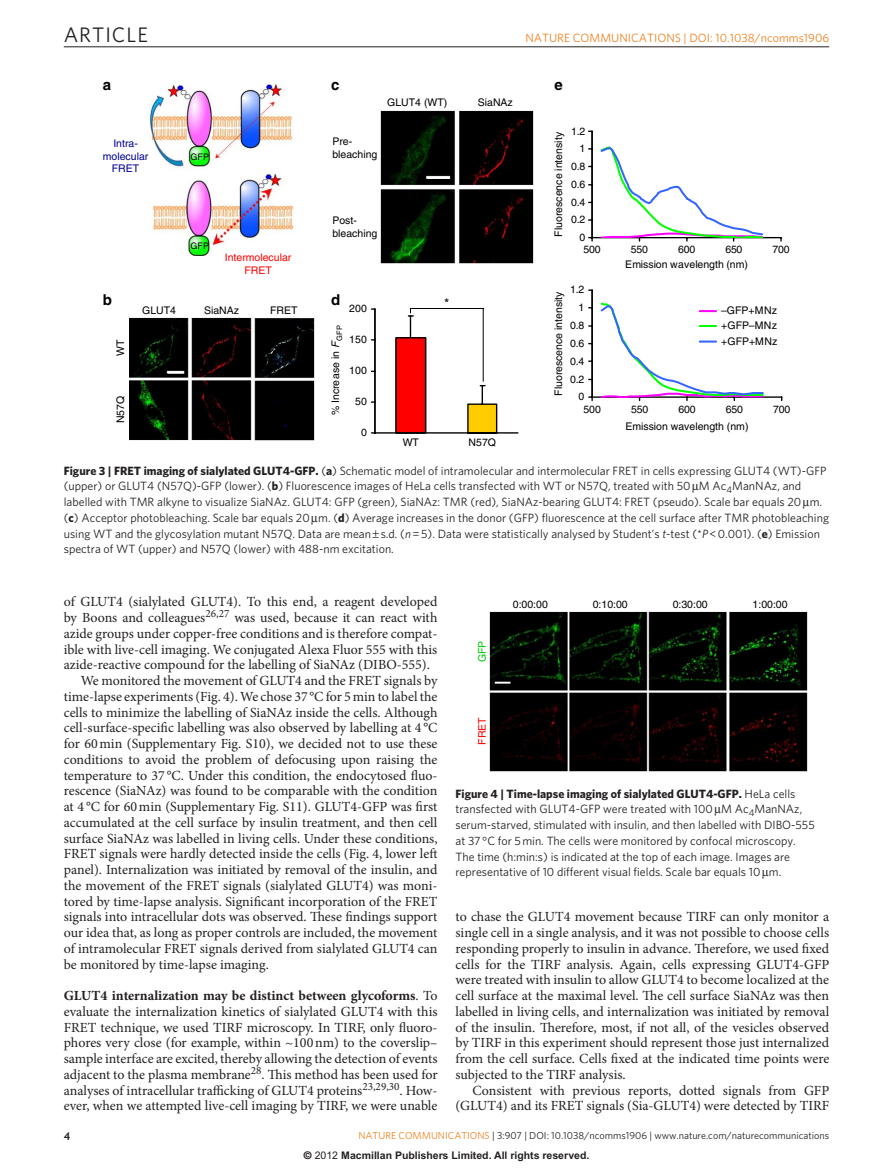
<style>
.page{position:relative;width:893px;height:1174px;background:#fff}
.page>*{position:absolute;margin:0;border:0;box-sizing:border-box;transform-origin:0 0}
.t1{font:21px "Whitney";letter-spacing:.045em;color:#231f20}
.t2{font:700 15px "Helvetica";color:#000}
.pPara{font:13.95px/15.8px "Minion Pro";color:#231f20;text-align:justify}
.pSec2ttl{font:13.95px/15.8px "Minion Pro";color:#231f20;text-align:justify}
.t3{font:13.5px "Helvetica";color:#000}
.pFigureCaption{font:12px/15.8px "Whitney";color:#231f20}
.t4{font:12px "Whitney";color:#f1801f}
.t5{font:10.5px/12.6px "Helvetica";color:#000}
.t6{font:700 10.5px "Arial";color:#231f20}
.t7{font:10.5px/12.6px "Helvetica";color:#f00;text-align:center}
.t8{font:10.5px/12.6px "Helvetica";color:#00009a;text-align:center}
.t9{font:10.5px "Helvetica";letter-spacing:.02em;color:#000}
.t10{font:10.5px "Helvetica";color:#0c0}
.t11{font:10.2px "Whitney";color:#231f20}
.t12{font:10.2px "Whitney";color:#f1801f}
.t13{font:9px "Helvetica";color:#000}
.s1{font-style:italic}
.s2{font-weight:700}
.s3{color:#f1801f}
.s4{font-family:"Helvetica Bold 2";font-weight:400}
.s5{font-weight:400}
</style>
<div class="page">
<hr style="left:64px;top:47px;width:765px;height:1px;background:#231f20">
<img style="left:150px;top:84px;width:143px;height:172px">
<img style="left:380px;top:111px;width:153px;height:153px">
<img style="left:129px;top:318px;width:185px;height:122px">
<hr style="left:427px;top:177px;width:23px;height:2px;background:#fff">
<hr style="left:591px;top:131px;width:2px;height:107px;background:#000">
<hr style="left:592px;top:237px;width:189px;height:1px;background:#000">
<svg style="left:599px;top:146px;width:165px;height:95px"></svg>
<svg style="left:168px;top:371px;width:16px;height:2px"></svg>
<svg style="left:370px;top:308px;width:149px;height:126px"></svg>
<hr style="left:591px;top:290px;width:2px;height:107px;background:#000">
<hr style="left:592px;top:396px;width:190px;height:2px;background:#000">
<svg style="left:599px;top:302px;width:166px;height:98px"></svg>
<img style="left:489px;top:611px;width:319px;height:160px">
<h1 class="t1" style="left:64px;top:22px;width:86px">ARTICLE</h1>
<p class="t4" style="left:525px;top:31px;width:109px">nature communicati</p>
<p class="t4" style="left:657px;top:31px;width:173px">ons | DOI: 10.1038/ncomms1906</p>
<p class="t2" style="left:103px;top:76px;width:10px">a</p>
<p class="t2" style="left:331px;top:76px;width:10px">c</p>
<p class="t2" style="left:554px;top:76px;width:10px">e</p>
<p class="t8" style="left:103px;top:137px;width:47px">Intra&shy;molecular<br>FRET</p>
<p class="t13" style="left:191px;top:152px;width:20px">GFP</p>
<p class="t5" style="left:387px;top:96px;width:62px">GLUT4 (WT)</p>
<p class="t5" style="left:478px;top:96px;width:37px">SiaNAz</p>
<p class="t5" style="left:332px;top:135px;width:47px">Pre&shy;bleaching</p>
<p class="t5" style="left:332px;top:214px;width:47px">Post&shy;bleaching</p>
<p class="t13" style="left:191px;top:241px;width:20px">GFP</p>
<p class="t7" style="left:225px;top:251px;width:68px">Intermolecular<br>FRET</p>
<p class="t2" style="left:103px;top:291px;width:11px">b</p>
<p class="t2" style="left:331px;top:291px;width:11px">d</p>
<p class="t5" style="left:142px;top:304px;width:35px">GLUT4</p>
<p class="t5" style="left:204px;top:304px;width:37px">SiaNAz</p>
<p class="t5" style="left:270px;top:304px;width:29px">FRET</p>
<p class="t5" style="left:349px;top:302px;width:19px">200</p>
<p class="t3" style="left:444px;top:295px;width:7px">*</p>
<p class="t5" style="left:114px;top:356px;width:18px;rotate:-90deg">WT</p>
<p class="t5" style="left:114px;top:423px;width:29px;rotate:-90deg">N57Q</p>
<p class="t9" style="left:329px;top:415px;width:92px;rotate:-90deg">% Increase in <span class="s1">F</span><sub>GFP</sub></p>
<p class="t5" style="left:349px;top:333px;width:19px">150</p>
<p class="t5" style="left:349px;top:364px;width:19px">100</p>
<p class="t5" style="left:355px;top:395px;width:13px">50</p>
<p class="t5" style="left:361px;top:426px;width:7px">0</p>
<p class="t5" style="left:403px;top:435px;width:18px">WT</p>
<p class="t5" style="left:469px;top:435px;width:29px">N57Q</p>
<p class="t5" style="left:571px;top:125px;width:16px">1.2</p>
<p class="t5" style="left:552px;top:237px;width:106px;rotate:-90deg">Fluorescence intensity</p>
<p class="t5" style="left:580px;top:142px;width:7px">1</p>
<p class="t5" style="left:571px;top:160px;width:16px">0.8</p>
<p class="t5" style="left:571px;top:175px;width:16px;line-height:17.7px">0.6<br>0.4</p>
<p class="t5" style="left:571px;top:213px;width:16px">0.2</p>
<p class="t5" style="left:584px;top:243px;width:19px">500</p>
<p class="t5" style="left:631px;top:243px;width:19px">550</p>
<p class="t5" style="left:678px;top:243px;width:19px">600</p>
<p class="t5" style="left:725px;top:243px;width:19px">650</p>
<p class="t5" style="left:773px;top:243px;width:19px">700</p>
<p class="t5" style="left:625px;top:258px;width:124px">Emission wavelength (nm)</p>
<p class="t5" style="left:580px;top:231px;width:7px">0</p>
<p class="t5" style="left:570px;top:283px;width:16px">1.2</p>
<p class="t5" style="left:552px;top:396px;width:106px;rotate:-90deg">Fluorescence intensity</p>
<p class="t5" style="left:579px;top:301px;width:7px">1</p>
<p class="t5" style="left:570px;top:319px;width:16px">0.8</p>
<p class="t5" style="left:570px;top:337px;width:16px">0.6</p>
<p class="t5" style="left:570px;top:355px;width:16px">0.4</p>
<p class="t5" style="left:570px;top:372px;width:16px">0.2</p>
<p class="t5" style="left:579px;top:390px;width:7px">0</p>
<p class="t5" style="left:721px;top:303px;width:58px;line-height:15.3px;text-align:justify">–GFP+MNz +GFP–MNz +GFP+MNz</p>
<p class="t5" style="left:583px;top:403px;width:19px">500</p>
<p class="t5" style="left:631px;top:403px;width:19px">550</p>
<p class="t5" style="left:678px;top:403px;width:19px">600</p>
<p class="t5" style="left:726px;top:403px;width:19px">650</p>
<p class="t5" style="left:773px;top:403px;width:19px">700</p>
<p class="t5" style="left:625px;top:420px;width:125px">Emission wavelength (nm)</p>
<p class="pFigureCaption" style="left:64px;top:462px;width:767px"><span class="s2">Figure 3 | FRET imaging of sialylated GLUT4-GFP.</span> (<span class="s2">a</span>) Schematic model of intramolecular and intermolecular FRET in cells expressing GLUT4 (WT)-GFP (upper) or GLUT4 (N57Q)-GFP (lower). (<span class="s2">b</span>) Fluorescence images of HeLa cells transfected with WT or N57Q, treated with 50 M Ac<sub>4</sub>ManNAz, and labelled with TMR alkyne to visualize SiaNAz. GLUT4: GFP (green), SiaNAz: TMR (red), SiaNAz-bearing GLUT4: FRET (pseudo). Scale bar equals 20 m. (<span class="s2">c</span>) Acceptor photobleaching. Scale bar equals 20 m. (<span class="s2">d</span>) Average increases in the donor (GFP) fluorescence at the cell surface after TMR photobleaching using WT and the glycosylation mutant N57Q. Data are mean s.d. (<span class="s1">n</span>=5). Data were statistically analysed by Student’s <span class="s1">t</span>-test (*<span class="s1">P</span>&lt;0.001). (<span class="s2">e</span>) Emission spectra of WT (upper) and N57Q (lower) with 488-nm excitation.</p>
<p class="pPara" style="left:64px;top:594px;width:375px">of GLUT4 (sialylated GLUT4). To this end, a reagent developed by Boons and colleagues<sup>26,27</sup> was used, because it can react with azide groups under copper-free conditions and is therefore compat&shy;ible with live-cell imaging. We conjugated Alexa Fluor 555 with this azide-reactive compound for the labelling of SiaNAz (DIBO-555).</p>
<p class="pPara" style="left:64px;top:672px;width:375px;text-indent:17px">We monitored the movement of GLUT4 and the FRET signals by time-lapse experiments (Fig. 4). We chose 37 °C for 5min to label the cells to minimize the labelling of SiaNAz inside the cells. Although cell-surface-specific labelling was also observed by labelling at 4 °C for 60min (Supplementary Fig. S10), we decided not to use these conditions to avoid the problem of defocusing upon raising the temperature to 37 °C. Under this condition, the endocytosed fluo&shy;rescence (SiaNAz) was found to be comparable with the condition at 4 °C for 60min (Supplementary Fig. S11). GLUT4-GFP was first accumulated at the cell surface by insulin treatment, and then cell surface SiaNAz was labelled in living cells. Under these conditions, FRET signals were hardly detected inside the cells (Fig. 4, lower left panel). Internalization was initiated by removal of the insulin, and the movement of the FRET signals (sialylated GLUT4) was moni&shy;tored by time-lapse analysis. Significant incorporation of the FRET signals into intracellular dots was observed. These findings support our idea that, as long as proper controls are included, the movement of intramolecular FRET signals derived from sialylated GLUT4 can be monitored by time-lapse imaging.</p>
<p class="pSec2ttl" style="left:64px;top:987px;width:375px"><span class="s2">GLUT4 internalization may be distinct between glycoforms</span>. To evaluate the internalization kinetics of sialylated GLUT4 with this FRET technique, we used TIRF microscopy. In TIRF, only fluoro&shy;phores very close (for example, within ~100nm) to the coverslip– sample interface are excited, thereby allowing the detection of events adjacent to the plasma membrane<sup>28</sup>. This method has been used for analyses of intracellular trafficking of GLUT4 proteins<sup>23,29,30</sup>. How&shy;ever, when we attempted live-cell imaging by TIRF, we were unable</p>
<p class="t10" style="left:476px;top:662px;width:23px;rotate:-90deg">GFP</p>
<p class="t7" style="left:476px;top:744px;width:29px;rotate:-90deg">FRET</p>
<p class="t5" style="left:513px;top:598px;width:37px">0:00:00</p>
<p class="t5" style="left:593px;top:598px;width:37px">0:10:00</p>
<p class="t5" style="left:673px;top:598px;width:37px">0:30:00</p>
<p class="t5" style="left:753px;top:598px;width:37px">1:00:00</p>
<p class="pFigureCaption" style="left:455px;top:785px;width:361px"><span class="s2">Figure 4 | Time-lapse imaging of sialylated GLUT4-GFP.</span> HeLa cells transfected with GLUT4-GFP were treated with 100 M Ac<sub>4</sub>ManN Az, serum-starved, stimulated with insulin, and then labelled with DIBO-555 at 37°C for 5min. The cells were monitored by confocal microscopy.<br>The time (h:min:s) is indicated at the top of each image. Images are representative of 10 different visual fields. Scale bar equals 10 m.</p>
<p class="pSec2ttl" style="left:455px;top:909px;width:375px">to chase the GLUT4 movement because TIRF can only monitor a single cell in a single analysis, and it was not possible to choose cells responding properly to insulin in advance. Therefore, we used fixed cells for the TIRF analysis. Again, cells expressing GLUT4-GFP were treated with insulin to allow GLUT4 to become localized at the cell surface at the maximal level. The cell surface SiaNAz was then labelled in living cells, and internalization was initiated by removal of the insulin. Therefore, most, if not all, of the vesicles observed by TIRF in this experiment should represent those just internalized from the cell surface. Cells fixed at the indicated time points were subjected to the TIRF analysis.</p>
<p class="pPara" style="left:455px;top:1082px;width:375px;text-align:right">Consistent with previous reports, dotted signals from GFP (GLUT4) and its FRET signals (Sia-GLUT4) were detected by TIRF</p>
<p class="t12" style="left:358px;top:1129px;width:93px">nature communicati</p>
<p class="t11" style="left:470px;top:1129px;width:361px"><span class="s3">ons</span> | 3:907 | DOI: 10.1038/ncomms1906 | www.nature.com/naturecommunications</p>
<p class="t6" style="left:304px;top:1149px;width:287px"><span class="s4">©</span> <span class="s5">2012</span> Macmillan Publishers Limited. All rights reserved.</p>
</div>
